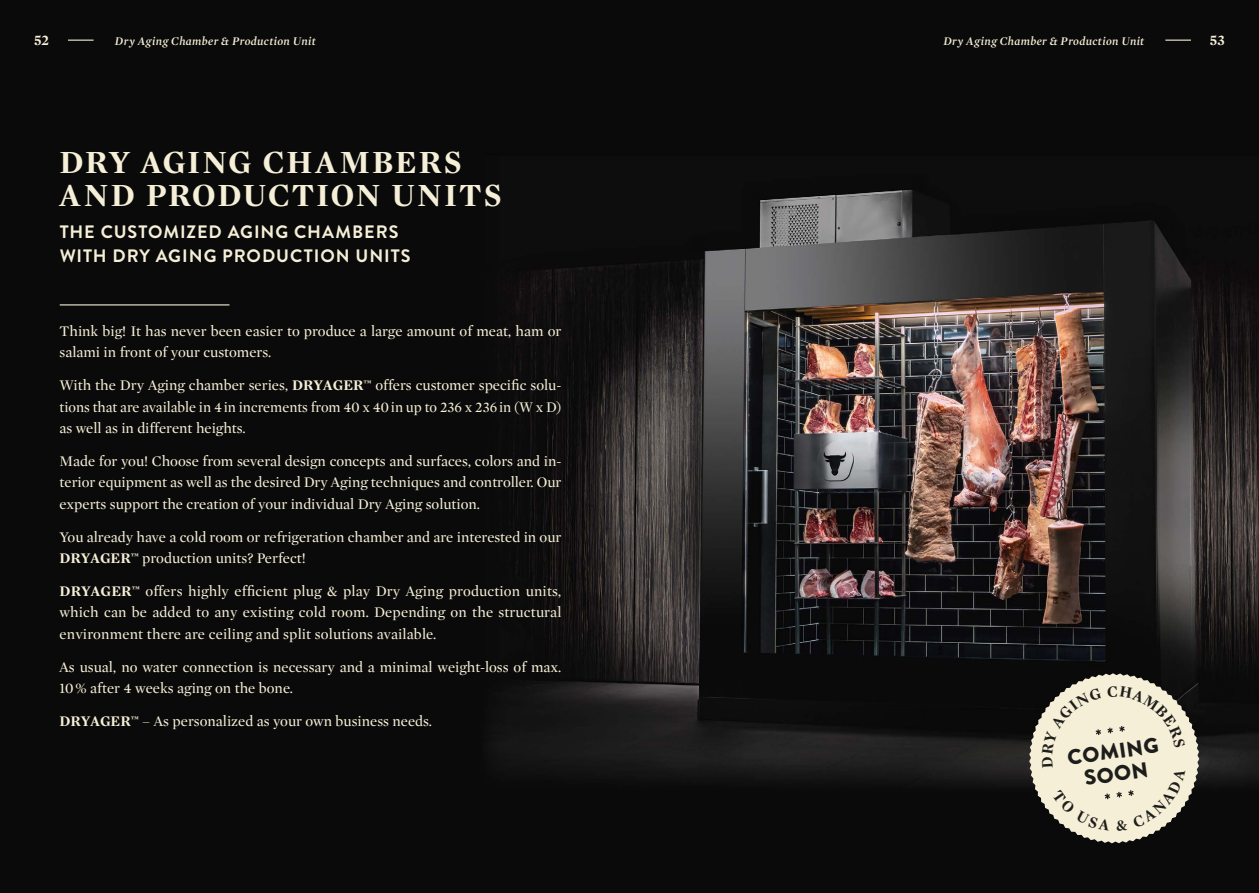
<style>
.page{position:relative;width:1259px;height:893px;background:#fff}
.page>*{position:absolute;margin:0;border:0;box-sizing:border-box;transform-origin:0 0}
.t1{font:700 33px/33px "Mercury Display";letter-spacing:.055em;color:#f6efd7}
.t2{font:900 21.3px/22.6px "Brandon Grotesque";color:#1d1d1b;text-align:center}
.t3{font:700 18px/24px "Brandon Grotesque";letter-spacing:.05em;color:#f6efd7}
.t4{font:15px/21.8px "Mercury Display";color:#f6efd7}
.t5{font:700 15px "Mercury Display";color:#f6efd7}
.t6{font:italic 12px "Mercury Display Semi";letter-spacing:.03em;color:#f6efd7}
.s1{font-weight:700}
</style>
<div class="page">
<img style="left:0;top:0;width:1259px;height:893px">
<svg style="left:1165px;top:40px;width:26px;height:1px"></svg>
<svg style="left:68px;top:40px;width:26px;height:1px"></svg>
<hr style="left:60px;top:304px;width:169px;height:1px;background:#f6efd7">
<svg style="left:1029px;top:673px;width:170px;height:170px;background:#bfbaa7"></svg>
<p class="t5" style="left:34px;top:31px;width:17px">52</p>
<p class="t5" style="left:1210px;top:31px;width:16px">53</p>
<p class="t6" style="left:115px;top:34px;width:202px">Dry Aging Chamber &amp; Production Unit</p>
<p class="t6" style="left:943px;top:34px;width:202px">Dry Aging Chamber &amp; Production Unit</p>
<h1 class="t1" style="left:60px;top:146px;width:443px">DRY AGING CHAMBERS<br>AND PRODUCTION UNITS</h1>
<p class="t3" style="left:60px;top:220px;width:352px">THE CUSTOMIZED AGING CHAMBERS<br>WITH DRY AGING PRODUCTION UNITS</p>
<p class="t4" style="left:60px;top:320px;width:503px">Think big! It has never been easier to produce a large amount of meat, ham or salami in front of your customers.</p>
<p class="t4" style="left:60px;top:374px;width:503px;text-align:justify">With the Dry Aging chamber series, <span class="s1">DRYAGER™</span> offers customer specific solu&shy;tions that are available in 4in increments from 40 x 40in up to 236 x 236in (W x D) as well as in different heights.</p>
<p class="t4" style="left:60px;top:450px;width:503px;text-align:justify">Made for you! Choose from several design concepts and surfaces, colors and in&shy;terior equipment as well as the desired Dry Aging techniques and controller. Our experts support the creation of your individual Dry Aging solution.</p>
<p class="t4" style="left:60px;top:526px;width:503px">You already have a cold room or refrigeration chamber and are interested in our<br><span class="s1">DRYAGER™</span> production units? Perfect!</p>
<p class="t4" style="left:60px;top:580px;width:503px;text-align:justify"><span class="s1">DRYAGER™</span> offers highly efficient plug &amp; play Dry Aging production units, which can be added to any existing cold room. Depending on the structural environment there are ceiling and split solutions available.</p>
<p class="t4" style="left:60px;top:656px;width:503px">As usual, no water connection is necessary and a minimal weight-loss of max.<br>10% after 4 weeks aging on the bone.</p>
<p class="t4" style="left:60px;top:710px;width:374px"><span class="s1">DRYAGER™</span> – As personalized as your own business needs.</p>
<h2 class="t2" style="left:1066px;top:747px;width:93px;rotate:-8deg">COMING<br>SOON</h2>
</div>
